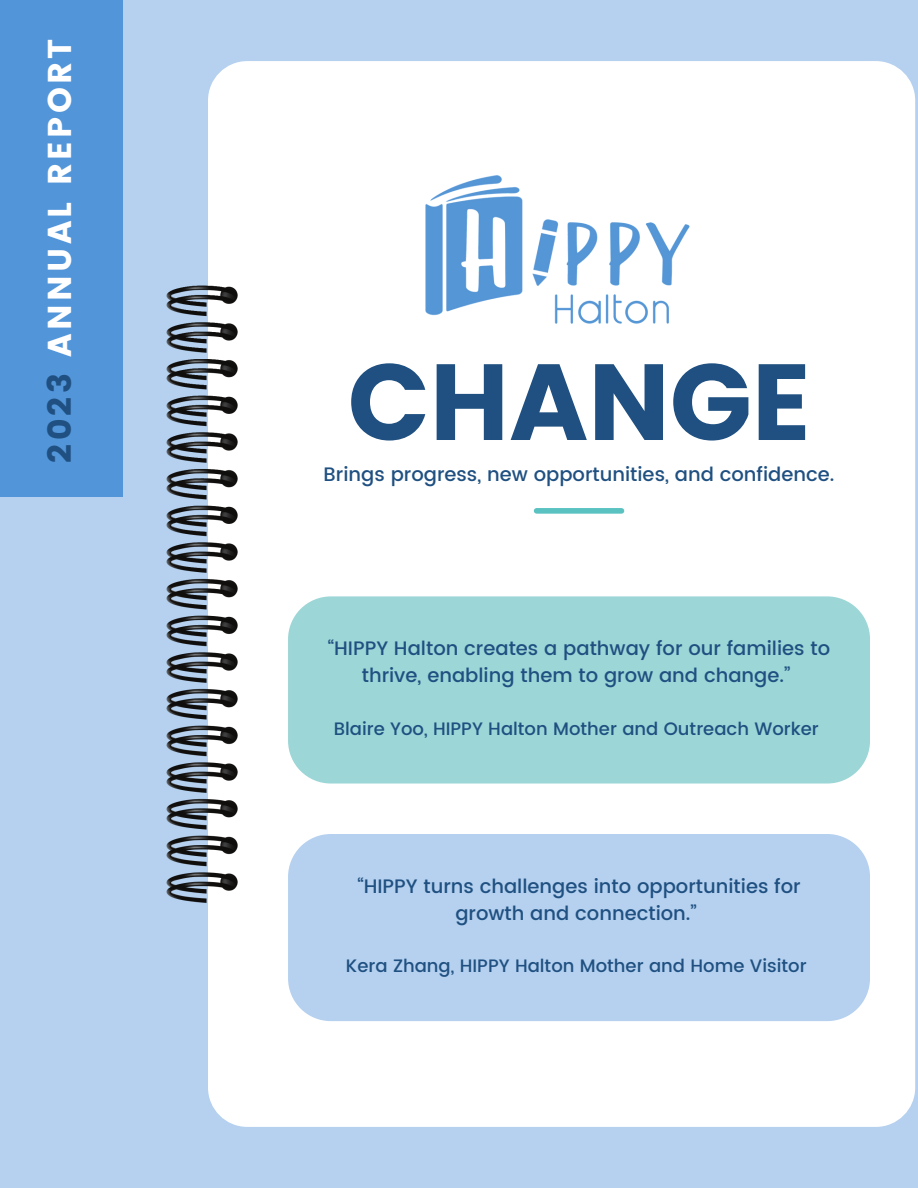
<style>
.page{position:relative;width:918px;height:1188px;background:#b5d1ef}
.page>*{position:absolute;margin:0;border:0;box-sizing:border-box;transform-origin:0 0}
.t1{font:700 108px "Poppins";color:#1f5081}
.t2{font:33px "Poppins";letter-spacing:.1em;color:#fff}
.t3{font:500 19.5px/27px "Poppins";color:#1f5081;text-align:center}
.t4{font:500 18px "Poppins";color:#1f5081}
.s1{color:#1f5081}
</style>
<div class="page">
<div style="left:208px;top:61px;width:707px;height:1066px;background:#fff;border-radius:39px"></div>
<img style="left:166px;top:285px;width:72px;height:618px">
<img style="left:425px;top:175px;width:265px;height:149px">
<div style="left:537px;top:508px;width:84px;height:6px;background:#5bc2c2"></div>
<div style="left:288px;top:596px;width:582px;height:188px;background:#9dd6d6"></div>
<div style="left:288px;top:834px;width:582px;height:187px;background:#b5d1ef"></div>
<div style="left:0;top:0;width:123px;height:496px;background:#5295d9"></div>
<p class="t2" style="left:40px;top:463px;width:426px;rotate:-90deg"><span class="s1">2023</span> ANNUAL REPORT</p>
<p class="t1" style="left:348px;top:327px;width:464px">CHANGE</p>
<p class="t3" style="left:324px;top:460px;width:512px">Brings progress, new opportunities, and confidence.</p>
<p class="t3" style="left:328px;top:635px;width:504px">“HIPPY Halton creates a pathway for our families to thrive, enabling them to grow and change.”</p>
<p class="t4" style="left:334px;top:718px;width:487px">Blaire Yoo, HIPPY Halton Mother and Outreach Worker</p>
<p class="t3" style="left:357px;top:872px;width:445px">“HIPPY turns challenges into opportunities for growth and connection.”</p>
<p class="t4" style="left:346px;top:956px;width:462px">Kera Zhang, HIPPY Halton Mother and Home Visitor</p>
</div>
